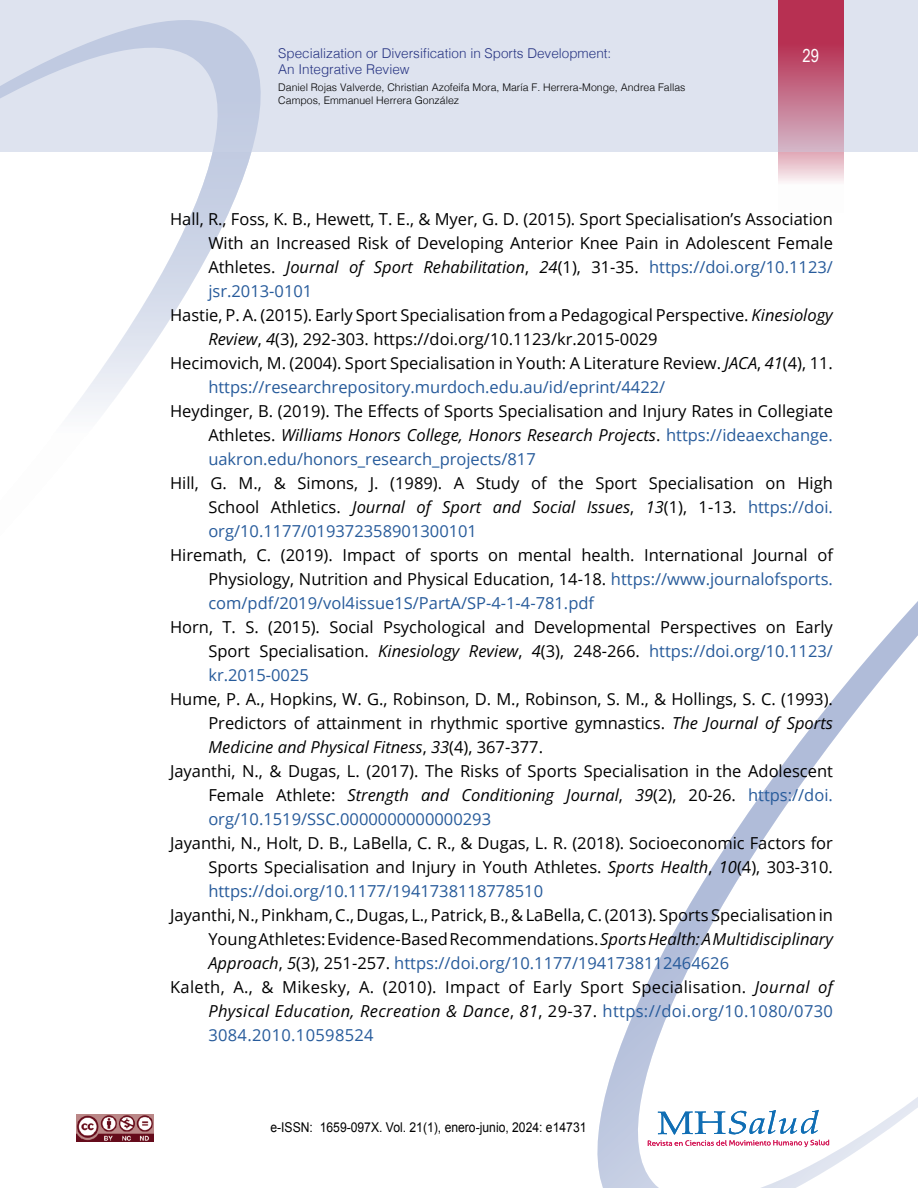
<style>
.page{position:relative;width:918px;height:1188px;background:#fff}
.page>*{position:absolute;margin:0;border:0;box-sizing:border-box;transform-origin:0 0}
.t1{font:18px "Arial Narrow";color:#fff}
.t2{font:16.5px/24px "Open Sans";color:#000;text-align:justify}
.t3{font:italic 16.5px "Open Sans";color:#000}
.t4{font:16.5px "Open Sans";color:#275b9b}
.t5{font:italic 16.5px "Open Sans";letter-spacing:.02em;color:#000}
.t6{font:16.5px "Open Sans";letter-spacing:.02em;color:#000}
.t7{font:16.5px "Open Sans";letter-spacing:.02em;color:#275b9b}
.t8{font:300 13.5px "Helvetica";color:#283583}
.t9{font:13.5px "Arial";color:#000;scale:.9 1}
.t10{font:300 10.5px/12.6px "Helvetica";color:#000}
.s1{font-style:normal}
.s2{font-style:normal;color:#275b9b}
.s3{font-style:italic}
.s4{color:#275b9b}
.s5{font-style:italic;color:#000}
.s6{color:#000}
</style>
<div class="page">
<img style="left:77px;top:1115px;width:76px;height:27px">
<div style="left:0;top:0;width:918px;height:151px;background:#dee3ef"></div>
<svg style="left:0;top:20px;width:274px;height:391px"></svg>
<svg style="left:597px;top:601px;width:321px;height:587px"></svg>
<svg style="left:648px;top:1107px;width:181px;height:41px"></svg>
<svg style="left:778px;top:0;width:66px;height:182px"></svg>
<p class="t8" style="left:278px;top:42px;width:335px">Specialization or Diversification in Sports Development:</p>
<p class="t1" style="left:803px;top:42px;width:18px">29</p>
<p class="t8" style="left:278px;top:58px;width:133px">An Integrative Review</p>
<p class="t10" style="left:278px;top:80px;width:409px">Daniel Rojas Valverde, Christian Azofeifa Mora, María F. Herrera-Monge, Andrea Fallas<br>Campos, Emmanuel Herrera González</p>
<p class="t2" style="left:170px;top:207px;width:664px">Hall, R., Foss, K. B., Hewett, T. E., &amp; Myer, G. D. (2015). Sport Specialisation’s Association</p>
<p class="t2" style="left:208px;top:231px;width:626px">With an Increased Risk of Developing Anterior Knee Pain in Adolescent Female</p>
<p class="t3" style="left:208px;top:256px;width:626px"><span class="s1">Athletes.</span> Journal of Sport Rehabilitation<span class="s1">,</span> 24<span class="s1">(1), 31-35.</span> <span class="s2">https://doi.org/10.1123/</span></p>
<p class="t4" style="left:208px;top:280px;width:105px">jsr.2013-0101</p>
<p class="t2" style="left:170px;top:303px;width:664px">Hastie, P. A. (2015). Early Sport Specialisation from a Pedagogical Perspective. <span class="s3">Kinesiology</span></p>
<p class="t2" style="left:208px;top:327px;width:451px"><span class="s3">Review</span>, <span class="s3">4</span>(3), 292-303. https://doi.org/10.1123/kr.2015-0029</p>
<p class="t2" style="left:170px;top:351px;width:664px">Hecimovich, M. (2004). Sport Specialisation in Youth: A Literature Review. <span class="s3">JACA</span>, <span class="s3">41</span>(4), 11.</p>
<p class="t4" style="left:208px;top:376px;width:458px">https://researchrepository.murdoch.edu.au/id/eprint/4422/</p>
<p class="t2" style="left:208px;top:399px;width:626px;text-indent:-38px">Heydinger, B. (2019). The Effects of Sports Specialisation and Injury Rates in Collegiate Athletes. <span class="s3">Williams Honors College, Honors Research Projects</span>. <span class="s4">https://ideaexchange. uakron.edu/honors_research_projects/817</span></p>
<p class="t2" style="left:208px;top:471px;width:626px;text-indent:-38px">Hill, G. M., &amp; Simons, J. (1989). A Study of the Sport Specialisation on High School Athletics. <span class="s3">Journal of Sport and Social Issues</span>, <span class="s3">13</span>(1), 1-13. <span class="s4">https://doi. org/10.1177/019372358901300101</span></p>
<p class="t2" style="left:208px;top:543px;width:626px;text-indent:-38px">Hiremath, C. (2019). Impact of sports on mental health. International Journal of Physiology, Nutrition and Physical Education, 14-18. <span class="s4">https://www.journalofsports. com/pdf/2019/vol4issue1S/PartA/SP-4-1-4-781.pdf</span></p>
<p class="t2" style="left:208px;top:615px;width:626px;text-indent:-38px">Horn, T. S. (2015). Social Psychological and Developmental Perspectives on Early Sport Specialisation. <span class="s3">Kinesiology Review</span>, <span class="s3">4</span>(3), 248-266. <span class="s4">https://doi.org/10.1123/ kr.2015-0025</span></p>
<p class="t2" style="left:170px;top:687px;width:664px">Hume, P. A., Hopkins, W. G., Robinson, D. M., Robinson, S. M., &amp; Hollings, S. C. (1993).</p>
<p class="t2" style="left:208px;top:711px;width:626px">Predictors of attainment in rhythmic sportive gymnastics. <span class="s3">The Journal of Sports</span></p>
<p class="t3" style="left:208px;top:736px;width:336px">Medicine and Physical Fitness<span class="s1">,</span> 33<span class="s1">(4), 367-377.</span></p>
<p class="t2" style="left:170px;top:759px;width:664px">Jayanthi, N., &amp; Dugas, L. (2017). The Risks of Sports Specialisation in the Adolescent</p>
<p class="t3" style="left:208px;top:784px;width:626px"><span class="s1">Female Athlete:</span> Strength and Conditioning Journal<span class="s1">,</span> 39<span class="s1">(2), 20-26.</span> <span class="s2">https://doi.</span></p>
<p class="t4" style="left:208px;top:808px;width:284px">org/10.1519/SSC.0000000000000293</p>
<p class="t2" style="left:208px;top:831px;width:626px;text-indent:-38px">Jayanthi, N., Holt, D. B., LaBella, C. R., &amp; Dugas, L. R. (2018). Socioeconomic Factors for Sports Specialisation and Injury in Youth Athletes. <span class="s3">Sports Health</span>, <span class="s3">10</span>(4), 303-310. <span class="s4">https://doi.org/10.1177/1941738118778510</span></p>
<p class="t2" style="left:170px;top:903px;width:664px">Jayanthi, N., Pinkham, C., Dugas, L., Patrick, B., &amp; LaBella, C. (2013). Sports Specialisation in</p>
<p class="t2" style="left:208px;top:927px;width:626px">Young Athletes: Evidence-Based Recommendations. <span class="s3">Sports Health: A Multidisciplinary</span></p>
<p class="t4" style="left:208px;top:952px;width:522px"><span class="s5">Approach</span><span class="s6">,</span> <span class="s5">5</span><span class="s6">(3), 251-257.</span> https://doi.org/10.1177/1941738112464626</p>
<p class="t6" style="left:170px;top:976px;width:664px">Kaleth, A., &amp; Mikesky, A. (2010). Impact of Early Sport Specialisation. <span class="s3">Journal of</span></p>
<p class="t5" style="left:208px;top:1000px;width:626px">Physical Education, Recreation &amp; Dance<span class="s1">,</span> 81<span class="s1">, 29-37.</span> <span class="s2">https://doi.org/10.1080/0730</span></p>
<p class="t7" style="left:208px;top:1024px;width:167px">3084.2010.10598524</p>
<p class="t9" style="left:270px;top:1118px;width:353px">e-ISSN: 1659-097X. Vol. 21(1), enero-junio, 2024: e14731</p>
</div>
